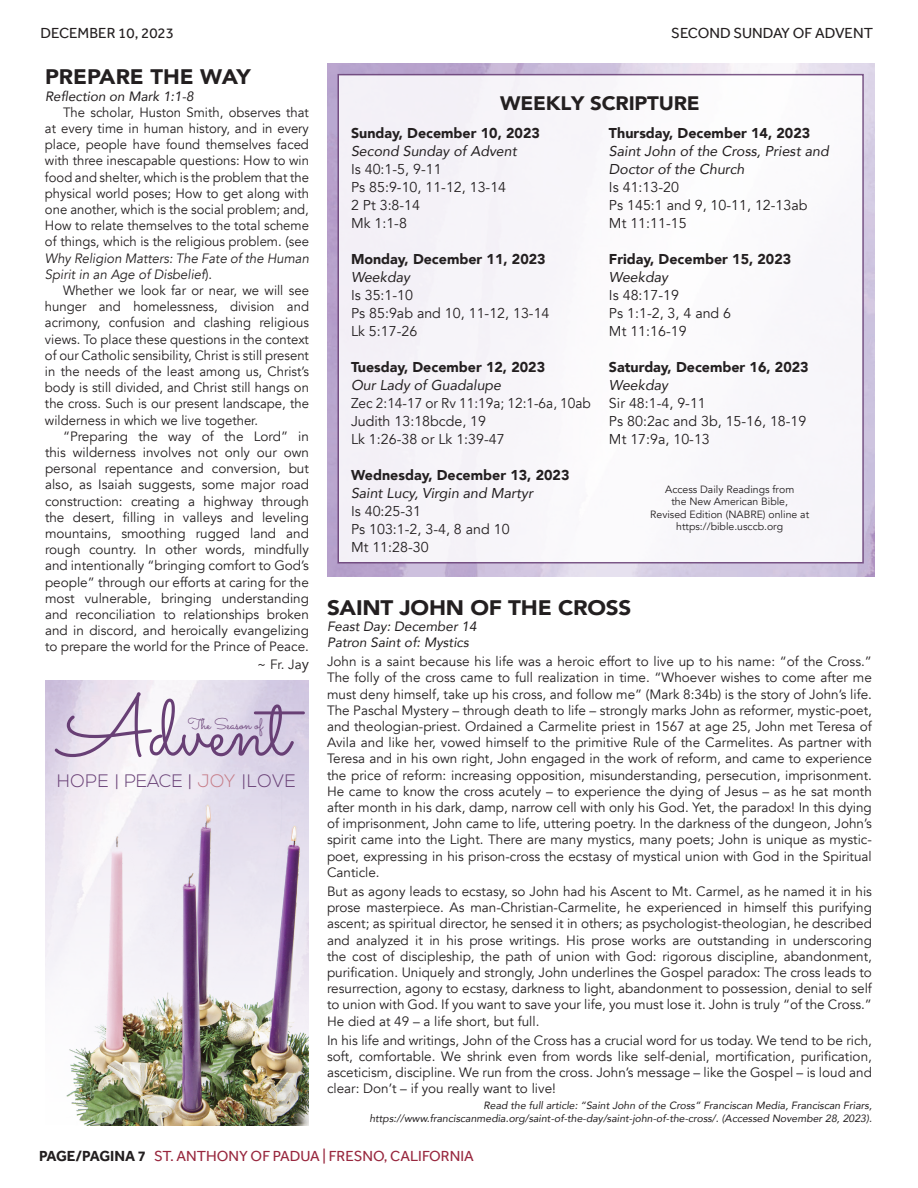
<style>
.page{position:relative;width:918px;height:1188px;background:#fff}
.page>*{position:absolute;margin:0;border:0;box-sizing:border-box;transform-origin:0 0}
.t1{font:86.25px "Sacramento";color:#683f75}
.t2{font:900 21px "Avenir";letter-spacing:-.01em;color:#231f20;scale:1.07 1}
.t3{font:900 21px "Avenir";letter-spacing:-.01em;color:#231f20;scale:1.05 1}
.t4{font:900 19.5px "Avenir";letter-spacing:-.01em;color:#231f20;scale:1.05 1}
.t5{font:300 18px "Nexa";letter-spacing:.025em;color:#683f75}
.t6{font:15.3px "Sacramento";color:#683f75}
.t7{font:15px "Effra";color:#98273e}
.t8{font:15px "Effra";color:#231f20}
.t9{font:14.25px/18px "Avenir";color:#231f20}
.t10{font:italic 14.25px/18px "Avenir";color:#231f20}
.t11{font:14.25px/18px "Avenir";color:#231f20;scale:.96 1}
.t12{font:13.5px/16.2px "Avenir";color:#231f20;text-align:justify}
.t13{font:italic 13.5px "Avenir";color:#231f20}
.t14{font:italic 13.5px/16.2px "Avenir";color:#231f20}
.t15{font:italic 10.5px/12.6px "Avenir";color:#231f20;text-align:right}
.t16{font:10.5px/12.6px "Avenir";color:#231f20;text-align:center}
.s1{font-style:normal}
.s2{font-size:15px}
.s3{font-weight:900;font-style:normal}
.s4{font-weight:900}
.s5{font-style:italic}
.s6{color:#c67c88}
.s7{font-weight:700;color:#231f20}
</style>
<div class="page">
<img style="left:327px;top:63px;width:547px;height:513px">
<div style="left:338px;top:75px;width:525px;height:488px;background:#f7f6fa"></div>
<div style="left:337px;top:74px;width:527px;height:489px;border:2px solid #683f75"></div>
<img style="left:45px;top:681px;width:264px;height:445px">
<img style="left:66px;top:791px;width:243px;height:334px">
<img style="left:287px;top:824px;width:14px;height:17px">
<img style="left:201px;top:803px;width:12px;height:21px">
<p class="t8" style="left:40px;top:24px;width:135px">DECEMBER 10, 2023</p>
<p class="t8" style="left:671px;top:24px;width:203px">SECOND SUNDAY OF ADVENT</p>
<p class="t12" style="left:45px;top:28px;width:158px">Second Sunday of Advent</p>
<p class="t12" style="left:752px;top:28px;width:121px">December 10, 2023</p>
<p class="t3" style="left:45px;top:59px;width:197px">PREPARE THE WAY</p>
<p class="t14" style="left:45px;top:88px;width:150px">Reflection on Mark 1:1-8</p>
<p class="t12" style="left:63px;top:104px;width:247px">The scholar, Huston Smith, observes that</p>
<p class="t12" style="left:45px;top:120px;width:265px">at every time in human history, and in every</p>
<p class="t12" style="left:45px;top:137px;width:265px">place, people have found themselves faced</p>
<p class="t12" style="left:45px;top:153px;width:265px">with three inescapable questions: How to win</p>
<p class="t12" style="left:45px;top:169px;width:265px">food and shelter, which is the problem that the</p>
<p class="t12" style="left:45px;top:185px;width:266px">physical world poses; How to get along with</p>
<p class="t12" style="left:45px;top:201px;width:265px">one another, which is the social problem; and,</p>
<p class="t12" style="left:45px;top:218px;width:266px">How to relate themselves to the total scheme</p>
<p class="t12" style="left:45px;top:234px;width:266px">of things, which is the religious problem. (see</p>
<p class="t13" style="left:45px;top:250px;width:266px">Why Religion Matters: The Fate of the Human</p>
<p class="t13" style="left:45px;top:266px;width:169px">Spirit in an Age of Disbelief<span class="s1">).</span></p>
<p class="t12" style="left:63px;top:282px;width:247px">Whether we look far or near, we will see</p>
<p class="t12" style="left:45px;top:299px;width:266px">hunger and homelessness, division and</p>
<p class="t12" style="left:45px;top:315px;width:265px">acrimony, confusion and clashing religious</p>
<p class="t12" style="left:45px;top:331px;width:266px">views. To place these questions in the context</p>
<p class="t12" style="left:45px;top:347px;width:266px">of our Catholic sensibility, Christ is still present</p>
<p class="t12" style="left:45px;top:363px;width:266px">in the needs of the least among us, Christ’s</p>
<p class="t12" style="left:45px;top:380px;width:266px">body is still divided, and Christ still hangs on</p>
<p class="t12" style="left:45px;top:396px;width:266px">the cross. Such is our present landscape, the</p>
<p class="t12" style="left:45px;top:412px;width:215px">wilderness in which we live together.</p>
<p class="t12" style="left:63px;top:428px;width:248px">“Preparing the way of the Lord” in</p>
<p class="t12" style="left:45px;top:444px;width:266px">this wilderness involves not only our own</p>
<p class="t12" style="left:45px;top:461px;width:265px">personal repentance and conversion, but</p>
<p class="t12" style="left:45px;top:477px;width:265px">also, as Isaiah suggests, some major road</p>
<p class="t12" style="left:45px;top:493px;width:265px">construction: creating a highway through</p>
<p class="t12" style="left:45px;top:509px;width:266px">the desert, filling in valleys and leveling</p>
<p class="t12" style="left:45px;top:525px;width:266px">mountains, smoothing rugged land and</p>
<p class="t12" style="left:45px;top:542px;width:265px">rough country. In other words, mindfully</p>
<p class="t12" style="left:45px;top:558px;width:266px">and intentionally “bringing comfort to God’s</p>
<p class="t12" style="left:45px;top:574px;width:265px">people” through our efforts at caring for the</p>
<p class="t12" style="left:45px;top:590px;width:266px">most vulnerable, bringing understanding</p>
<p class="t12" style="left:45px;top:606px;width:265px">and reconciliation to relationships broken</p>
<p class="t12" style="left:45px;top:623px;width:265px">and in discord, and heroically evangelizing</p>
<p class="t12" style="left:45px;top:639px;width:266px">to prepare the world for the Prince of Peace.</p>
<p class="t12" style="left:257px;top:657px;width:53px">~ Fr. Ja<span class="s2">y</span></p>
<p class="t4" style="left:500px;top:86px;width:191px">WEEKLY SCRIPTURE</p>
<p class="t10" style="left:609px;top:124px;width:221px"><span class="s3">Thursday, December 14, 2023<br></span>Saint John of the Cross, Priest and<br>Doctor of the Church<br><span class="s1">Is 41:13-20<br>Ps 145:1 and 9, 10-11, 12-13ab<br>Mt 11:11-15</span></p>
<p class="t9" style="left:609px;top:250px;width:184px"><span class="s4">Friday, December 15, 2023<br></span><span class="s5">Weekday<br></span>Is 48:17-19<br>Ps 1:1-2, 3, 4 and 6<br>Mt 11:16-19</p>
<p class="t9" style="left:609px;top:358px;width:201px"><span class="s4">Saturday, December 16, 2023<br></span><span class="s5">Weekday<br></span>Sir 48:1-4, 9-11<br>Ps 80:2ac and 3b, 15-16, 18-19<br>Mt 17:9a, 10-13</p>
<p class="t16" style="left:650px;top:483px;width:160px">Access Daily Readings from<br>the New American Bible,<br>Revised Edition (NABRE) online at https://bible.usccb.org</p>
<p class="t9" style="left:351px;top:124px;width:190px"><span class="s4">Sunday, December 10, 2023<br></span><span class="s5">Second Sunday of Advent<br></span>Is 40:1-5, 9-11<br>Ps 85:9-10, 11-12, 13-14<br>2 Pt 3:8-14<br>Mk 1:1-8</p>
<p class="t9" style="left:351px;top:250px;width:200px"><span class="s4">Monday, December 11, 2023<br></span><span class="s5">Weekday<br></span>Is 35:1-10<br>Ps 85:9ab and 10, 11-12, 13-14<br>Lk 5:17-26</p>
<p class="t11" style="left:351px;top:358px;width:252px"><span class="s4">Tuesday, December 12, 2023<br></span><span class="s5">Our Lady of Guadalupe<br></span>Zec 2:14-17 or Rv 11:19a; 12:1-6a, 10ab<br>Judith 13:18bcde, 19<br>Lk 1:26-38 or Lk 1:39-47</p>
<p class="t9" style="left:351px;top:466px;width:220px"><span class="s4">Wednesday, December 13, 2023<br></span><span class="s5">Saint Lucy, Virgin and Martyr<br></span>Is 40:25-31<br>Ps 103:1-2, 3-4, 8 and 10<br>Mt 11:28-30</p>
<p class="t2" style="left:327px;top:589px;width:286px">SAINT JOHN OF THE CROSS</p>
<p class="t14" style="left:327px;top:618px;width:151px">Feast Day: December 14<br>Patron Saint of: Mystics</p>
<p class="t12" style="left:327px;top:654px;width:546px">John is a saint because his life was a heroic effort to live up to his name: “of the Cross.” The folly of the cross came to full realization in time. “Whoever wishes to come after me must deny himself, take up his cross, and follow me” (Mark 8:34b) is the story of John’s life.<br>The Paschal Mystery – through death to life – strongly marks John as reformer, mystic-poet, and theologian-priest. Ordained a Carmelite priest in 1567 at age 25, John met Teresa of Avila and like her, vowed himself to the primitive Rule of the Carmelites. As partner with Teresa and in his own right, John engaged in the work of reform, and came to experience the price of reform: increasing opposition, misunderstanding, persecution, imprisonment.<br>He came to know the cross acutely – to experience the dying of Jesus – as he sat month after month in his dark, damp, narrow cell with only his God. Yet, the paradox! In this dying of imprisonment, John came to life, uttering poetry. In the darkness of the dungeon, John’s spirit came into the Light. There are many mystics, many poets; John is unique as mystic&shy;poet, expressing in his prison-cross the ecstasy of mystical union with God in the Spiritual Canticle.</p>
<p class="t12" style="left:327px;top:884px;width:546px">But as agony leads to ecstasy, so John had his Ascent to Mt. Carmel, as he named it in his prose masterpiece. As man-Christian-Carmelite, he experienced in himself this purifying ascent; as spiritual director, he sensed it in others; as psychologist-theologian, he described and analyzed it in his prose writings. His prose works are outstanding in underscoring the cost of discipleship, the path of union with God: rigorous discipline, abandonment, purification. Uniquely and strongly, John underlines the Gospel paradox: The cross leads to resurrection, agony to ecstasy, darkness to light, abandonment to possession, denial to self to union with God. If you want to save your life, you must lose it. John is truly “of the Cross.” He died at 49 – a life short, but full.</p>
<p class="t12" style="left:327px;top:1032px;width:547px">In his life and writings, John of the Cross has a crucial word for us today. We tend to be rich, soft, comfortable. We shrink even from words like self-denial, mortification, purification, asceticism, discipline. We run from the cross. John’s message – like the Gospel – is loud and clear: Don’t – if you really want to live!</p>
<p class="t15" style="left:369px;top:1099px;width:504px">Read the full article: “Saint John of the Cross” Franciscan Media, Franciscan Friars, https://www.franciscanmedia.org/saint-of-the-day/saint-john-of-the-cross/. (Accessed November 28, 2023).</p>
<p class="t1" style="left:59px;top:675px;width:232px">Advent</p>
<p class="t6" style="left:188px;top:714px;width:77px">The Season of</p>
<p class="t5" style="left:57px;top:771px;width:240px">HOPE | PEACE | <span class="s6">JOY</span> |LOVE</p>
<p class="t7" style="left:39px;top:1147px;width:436px"><span class="s7">PAGE/PAGINA 7</span> ST. ANTHONY OF PADUA | FRESNO, CALIFORNIA</p>
</div>
